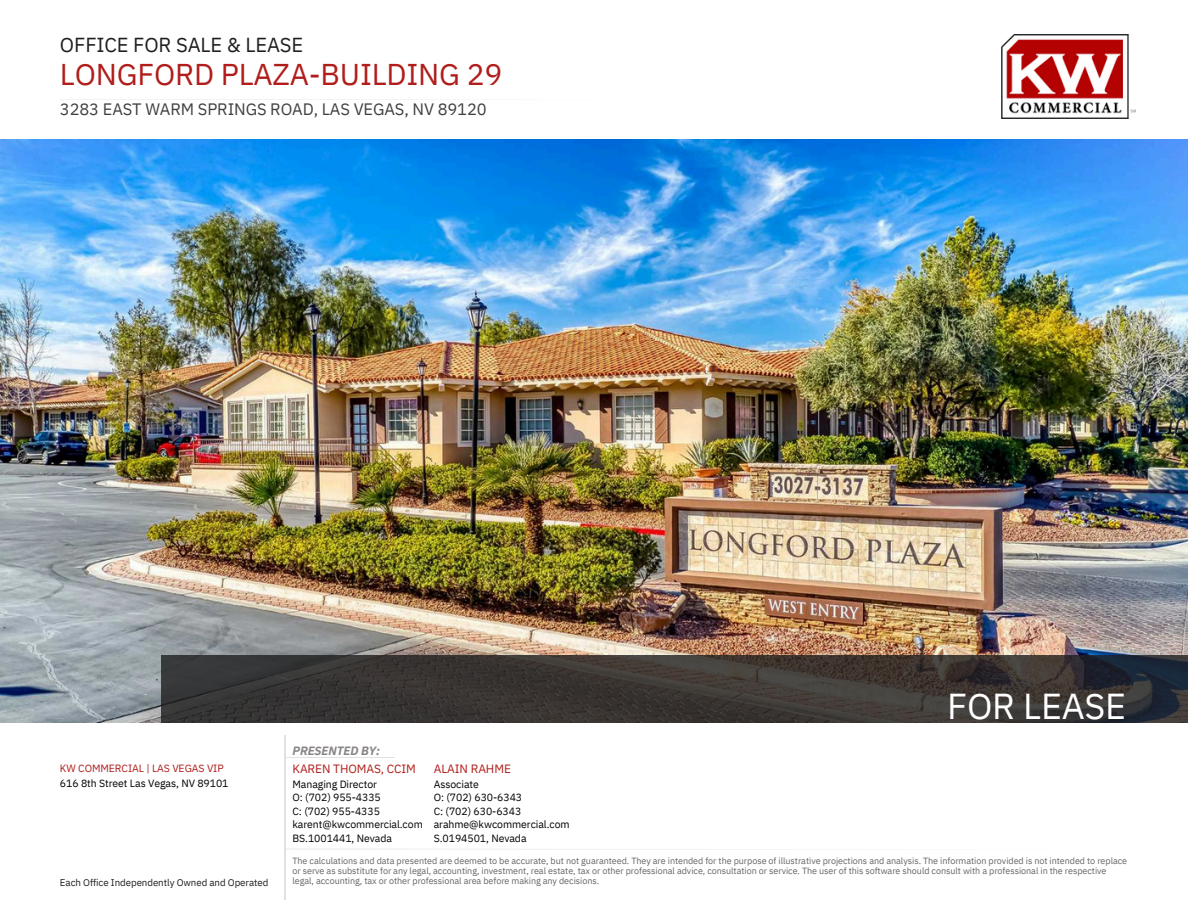
<style>
.page{position:relative;width:1188px;height:918px;background:#fff}
.page>*{position:absolute;margin:0;border:0;box-sizing:border-box;transform-origin:0 0}
.t1{font:36px "IBM Plex Sans";letter-spacing:-.005em;color:#fff}
.t2{font:30px "IBM Plex Sans";letter-spacing:-.005em;color:#b01d1a}
.t3{font:20.25px "IBM Plex Sans";letter-spacing:-.005em;color:#1f1f1f}
.t4{font:16.5px "IBM Plex Sans";letter-spacing:-.005em;color:#404040}
.t5{font:12px/18px "IBM Plex Sans";letter-spacing:-.005em;color:#b01d1a}
.t6{font:10.5px/13.5px "IBM Plex Sans";letter-spacing:-.005em;color:#000}
.t7{font:9.75px "IBM Plex Sans";letter-spacing:-.005em;color:#1f1f1f}
.t8{font:9px/10.2px "IBM Plex Sans";letter-spacing:-.005em;color:#666}
.s1{color:#b01d1a}
.s2{font-weight:700;font-style:italic;color:#898585}
</style>
<div class="page">
<img style="left:0;top:140px;width:1188px;height:582px">
<img style="left:1002px;top:35px;width:134px;height:84px">
<svg style="left:60px;top:99px;width:323px;height:1px"></svg>
<hr style="left:285px;top:757px;width:109px;height:1px;background:#e1e1e1">
<hr style="left:285px;top:735px;width:1px;height:165px;background:#e1e1e1">
<svg style="left:286px;top:849px;width:465px;height:1px"></svg>
<svg style="left:162px;top:656px;width:1026px;height:67px;fill:#393634"></svg>
<h3 class="t3" style="left:60px;top:31px;width:245px">OFFICE FOR SALE &amp; LEASE</h3>
<h3 class="t2" style="left:60px;top:55px;width:444px">LONGFORD PLAZA-BUILDING 29</h3>
<h3 class="t4" style="left:60px;top:98px;width:428px">3283 EAST WARM SPRINGS ROAD, LAS VEGAS, NV 89120</h3>
<h3 class="t6" style="left:60px;top:761px;width:170px;line-height:14.7px"><span class="s1">KW COMMERCIAL | LAS VEGAS VIP<br></span>616 8th Street Las Vegas, NV 89101</h3>
<p class="t5" style="left:292px;top:742px;width:125px"><span class="s2">PRESENTED BY:<br></span>KAREN THOMAS, CCIM</p>
<p class="t6" style="left:292px;top:777px;width:132px">Managing Director<br>O: (702) 955-4335<br>C: (702) 955-4335 karent@kwcommercial.com<br>BS.1001441, Nevada</p>
<h3 class="t5" style="left:434px;top:760px;width:79px">ALAIN RAHME</h3>
<h3 class="t6" style="left:434px;top:777px;width:137px">Associate<br>O: (702) 630-6343<br>C: (702) 630-6343 arahme@kwcommercial.com<br>S.0194501, Nevada</h3>
<h3 class="t1" style="left:947px;top:682px;width:181px">FOR LEASE</h3>
<p class="t8" style="left:292px;top:855px;width:836px">The calculations and data presented are deemed to be accurate, but not guaranteed. They are intended for the purpose of illustrative projections and analysis. The information provided is not intended to replace or serve as substitute for any legal, accounting, investment, real estate, tax or other professional advice, consultation or service. The user of this software should consult with a professional in the respective</p>
<h1 class="t7" style="left:60px;top:876px;width:210px">Each Office Independently Owned and Operated</h1>
<p class="t8" style="left:292px;top:875px;width:308px">legal, accounting, tax or other professional area before making any decisions.</p>
</div>
